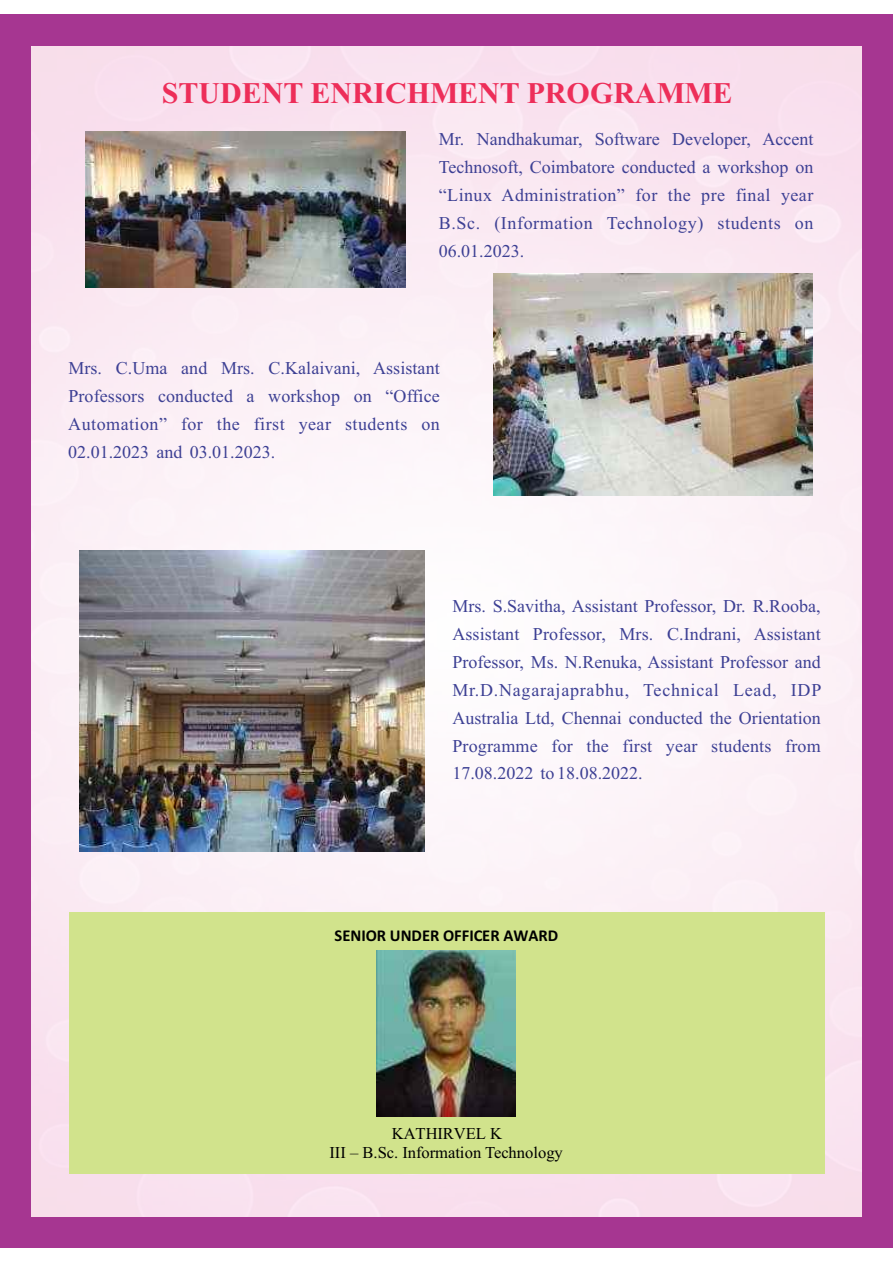
<style>
.page{position:relative;width:893px;height:1263px;background:#fff}
.page>*{position:absolute;margin:0;border:0;box-sizing:border-box;transform-origin:0 0}
.t1{font:700 30px "Times New Roman";color:#ed2e59}
.t2{font:18px/27.9px "Times New Roman";letter-spacing:.025em;color:#3d4094;text-align:justify}
.t3{font:16.5px/19.2px "Times New Roman";color:#000;text-align:center}
.t4{font:700 16.5px "Calibri";color:#000}
</style>
<div class="page">
<div style="left:0;top:15px;width:893px;height:1233px;background:linear-gradient(to right,#a63691,#a63691)"></div>
<img style="left:32px;top:47px;width:829px;height:1169px">
<img style="left:86px;top:131px;width:319px;height:156px">
<img style="left:493px;top:273px;width:320px;height:223px">
<img style="left:79px;top:551px;width:346px;height:300px">
<div style="left:69px;top:912px;width:756px;height:261px;background:#d1e38c"></div>
<img style="left:376px;top:950px;width:140px;height:167px">
<h1 class="t1" style="left:162px;top:83px;width:572px">STUDENT ENRICHMENT PROGRAMME</h1>
<p class="t2" style="left:439px;top:127px;width:376px">Mr. Nandhakumar, Software Developer, Accent Technosoft, Coimbatore conducted a workshop on “Linux Administration” for the pre final year B.Sc. (Information Technology) students on 06.01.2023.</p>
<p class="t2" style="left:68px;top:356px;width:373px">Mrs. C.Uma and Mrs. C.Kalaivani, Assistant Professors conducted a workshop on “Office Automation” for the first year students on 02.01.2023 and 03.01.2023.</p>
<p class="t2" style="left:452px;top:594px;width:371px">Mrs. S.Savitha, Assistant Professor, Dr. R.Rooba, Assistant Professor, Mrs. C.Indrani, Assistant Professor, Ms. N.Renuka, Assistant Professor and Mr.D.Nagarajaprabhu, Technical Lead, IDP Australia Ltd, Chennai conducted the Orientation Programme for the first year students from 17.08.2022 to 18.08.2022.</p>
<p class="t4" style="left:335px;top:928px;width:225px">SENIOR UNDER OFFICER AWARD</p>
<p class="t3" style="left:330px;top:1125px;width:235px">KATHIRVEL K<br>III – B.Sc. Information Technology</p>
</div>
